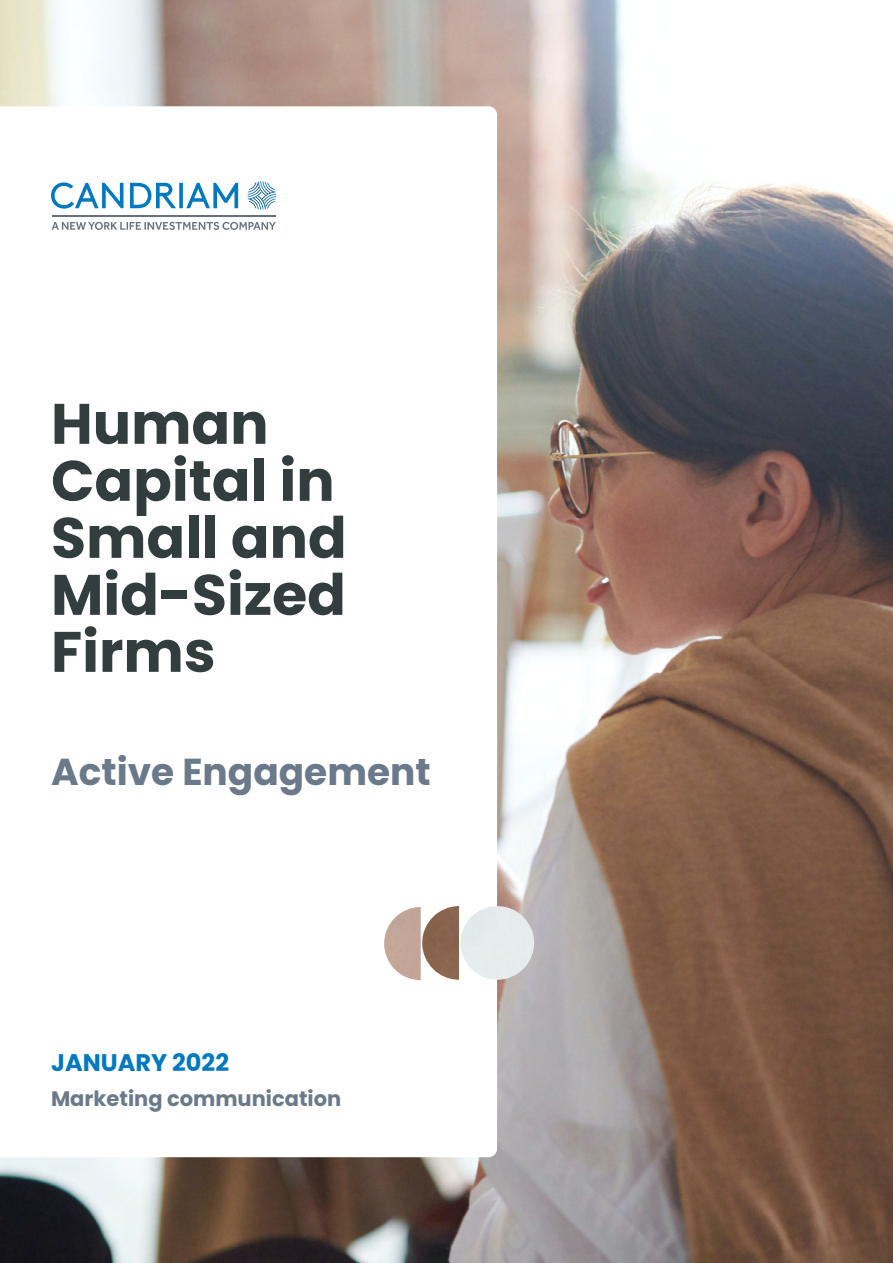
<style>
.page{position:relative;width:893px;height:1263px;background:#fff}
.page>*{position:absolute;margin:0;border:0;box-sizing:border-box;transform-origin:0 0}
.t1{font:700 57px/57px "Poppins";color:#323d3e}
.t2{font:700 37.5px "Poppins";color:#6a7a8a}
.t3{font:700 24px "Poppins";color:#0079c1}
.t4{font:700 21px "Poppins";color:#6a7a8a}
</style>
<div class="page">
<img style="left:0;top:0;width:893px;height:1263px">
<svg style="left:0;top:106px;width:497px;height:1051px"></svg>
<img style="left:384px;top:906px;width:75px;height:74px">
<div style="left:460px;top:906px;width:74px;height:74px;background:#e6ecec;border-radius:37px"></div>
<svg style="left:248px;top:181px;width:28px;height:29px"></svg>
<svg style="left:52px;top:222px;width:224px;height:8px"></svg>
<hr style="left:52px;top:216px;width:224px;height:1px;background:#67717e">
<svg style="left:51px;top:182px;width:187px;height:27px"></svg>
<p class="t1" style="left:51px;top:396px;width:297px">Human<br>Capital in<br>Small and<br>Mid-Sized<br>Firms</p>
<p class="t2" style="left:51px;top:750px;width:381px">Active Engagement</p>
<p class="t3" style="left:51px;top:1049px;width:179px">JANUARY 2022</p>
<p class="t4" style="left:51px;top:1087px;width:292px">Marketing communication</p>
</div>
